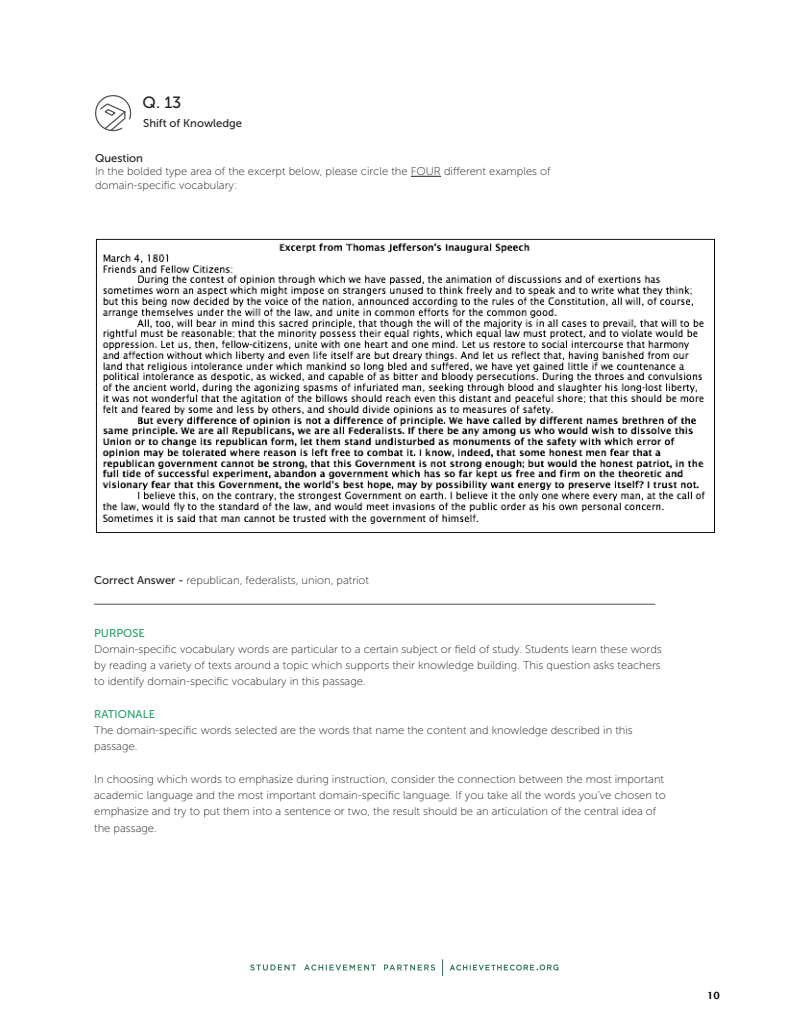
<style>
.page{position:relative;width:810px;height:1035px;background:#fff}
.page>*{position:absolute;margin:0;border:0;box-sizing:border-box;transform-origin:0 0}
.t1{font:16.25px "Museo Sans 500";color:#231f20}
.t2{font:11.25px/16.2px "Museo Sans 100";color:#231f20}
.t3{font:11.25px "Museo Sans 500";color:#231f20}
.t4{font:11.25px "Museo Sans 500";color:#23a369}
.t5{font:600 10px "Lucida Sans";color:#000}
.s1{font-family:"Museo Sans 500"}
</style>
<div class="page">
<img style="left:96px;top:238px;width:619px;height:295px">
<hr style="left:94px;top:604px;width:561px;height:1px;background:#4f524f">
<hr style="left:411px;top:176px;width:30px;height:1px;background:#231f20">
<svg style="left:95px;top:95px;width:37px;height:37px"></svg>
<img style="left:250px;top:959px;width:309px;height:17px">
<p class="t1" style="left:142px;top:94px;width:40px">Q. 13</p>
<p class="t3" style="left:143px;top:117px;width:100px">Shift of Knowledge</p>
<p class="t3" style="left:95px;top:152px;width:50px">Question</p>
<p class="t2" style="left:95px;top:165px;width:457px;line-height:13.5px">In the bolded type area of the excerpt below, please circle the FOUR different examples of domain-specific vocabulary:</p>
<p class="t2" style="left:94px;top:572px;width:276px"><span class="s1">Correct Answer -</span> republican, federalists, union, patriot</p>
<p class="t4" style="left:94px;top:627px;width:52px">PURPOSE</p>
<p class="t2" style="left:94px;top:641px;width:569px;text-align:justify">Domain-specific vocabulary words are particular to a certain subject or field of study. Students learn these words by reading a variety of texts around a topic which supports their knowledge building. This question asks teachers to identify domain-specific vocabulary in this passage.</p>
<p class="t4" style="left:94px;top:708px;width:62px">RATIONALE</p>
<p class="t2" style="left:94px;top:722px;width:540px">The domain-specific words selected are the words that name the content and knowledge described in this passage.</p>
<p class="t2" style="left:94px;top:771px;width:573px">In choosing which words to emphasize during instruction, consider the connection between the most important academic language and the most important domain-specific language. If you take all the words you’ve chosen to emphasize and try to put them into a sentence or two, the result should be an articulation of the central idea of the passage.</p>
<p class="t5" style="left:707px;top:990px;width:14px">10</p>
</div>
